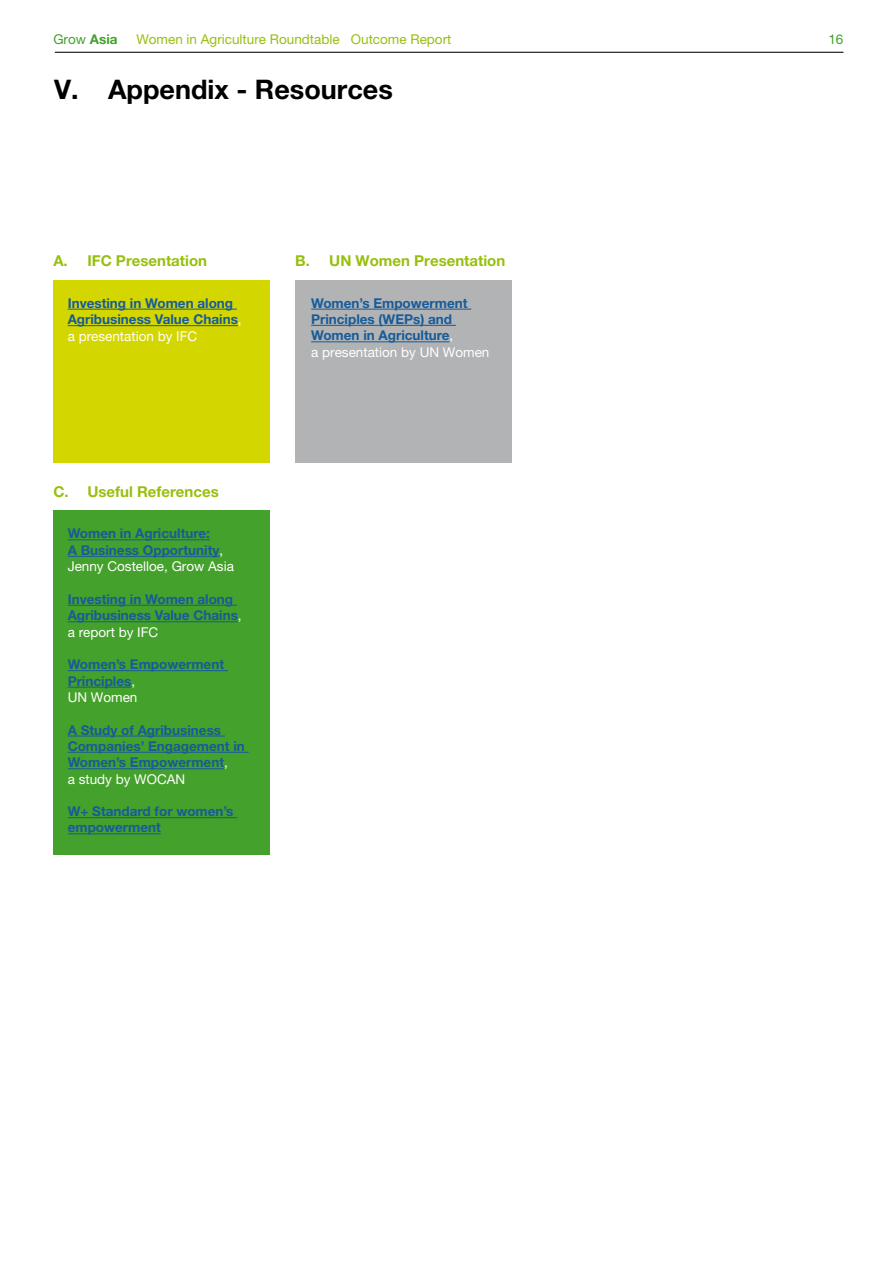
<style>
.page{position:relative;width:893px;height:1263px;background:#fff}
.page>*{position:absolute;margin:0;border:0;box-sizing:border-box;transform-origin:0 0}
.t1{font:700 27px "Helvetica Neue LT Std";color:#000}
.t2{font:700 15px "Helvetica Neue LT Std";color:#97bf0d}
.t3{font:700 13.5px/16.5px "Helvetica Neue LT Std";color:#165b9a}
.t4{font:13.5px "Helvetica Neue LT Std";color:#97bf0d}
.t5{font:13.5px "Helvetica Neue LT Std";color:#44a12b}
.s1{font-weight:700}
.s2{font-weight:400;color:#fff}
</style>
<div class="page">
<hr style="left:55px;top:52px;width:788px;height:1px;background:#000">
<div style="left:53px;top:280px;width:217px;height:182px;background:#d4d600"></div>
<div style="left:53px;top:510px;width:217px;height:345px;background:#44a12b"></div>
<div style="left:295px;top:280px;width:217px;height:182px;background:#b1b3b4"></div>
<hr style="left:68px;top:539px;width:142px;height:1px;background:#165b9a">
<hr style="left:68px;top:556px;width:151px;height:1px;background:#165b9a">
<hr style="left:68px;top:605px;width:169px;height:1px;background:#165b9a">
<hr style="left:68px;top:621px;width:170px;height:1px;background:#165b9a">
<hr style="left:68px;top:670px;width:160px;height:1px;background:#165b9a">
<hr style="left:68px;top:687px;width:63px;height:1px;background:#165b9a">
<hr style="left:68px;top:736px;width:157px;height:1px;background:#165b9a">
<hr style="left:68px;top:752px;width:181px;height:1px;background:#165b9a">
<hr style="left:68px;top:768px;width:156px;height:1px;background:#165b9a">
<hr style="left:68px;top:817px;width:169px;height:1px;background:#165b9a">
<hr style="left:68px;top:833px;width:93px;height:1px;background:#165b9a">
<hr style="left:311px;top:309px;width:160px;height:1px;background:#165b9a">
<hr style="left:311px;top:325px;width:145px;height:1px;background:#165b9a">
<hr style="left:311px;top:341px;width:139px;height:1px;background:#165b9a">
<hr style="left:68px;top:309px;width:169px;height:1px;background:#165b9a">
<hr style="left:68px;top:325px;width:170px;height:1px;background:#165b9a">
<p class="t5" style="left:53px;top:31px;width:66px">Grow <span class="s1">Asia</span></p>
<p class="t4" style="left:136px;top:31px;width:317px">Women in Agriculture Roundtable Outcome Report</p>
<p class="t5" style="left:828px;top:31px;width:17px">16</p>
<h1 class="t1" style="left:54px;top:73px;width:340px">V. Appendix - Resources</h1>
<p class="t2" style="left:53px;top:251px;width:155px">A. IFC Presentation</p>
<p class="t3" style="left:68px;top:294px;width:175px">Investing in Women along<br>Agribusiness Value Chains<span class="s2">, a presentation by IFC</span></p>
<p class="t2" style="left:53px;top:482px;width:167px">C. Useful References</p>
<p class="t3" style="left:68px;top:525px;width:168px">Women in Agriculture:<br>A Business Opportunity<span class="s2">,<br>Jenny Costelloe, Grow Asia</span></p>
<p class="t3" style="left:68px;top:590px;width:175px">Investing in Women along<br>Agribusiness Value Chains<span class="s2">, a report by IFC</span></p>
<p class="t3" style="left:68px;top:656px;width:158px">Women’s Empowerment<br>Principles<span class="s2">,<br>UN Women</span></p>
<p class="t3" style="left:68px;top:721px;width:179px">A Study of Agribusiness<br>Companies’ Engagement in<br>Women’s Empowerment<span class="s2">,<br>a study by WOCAN</span></p>
<p class="t3" style="left:68px;top:803px;width:167px">W+ Standard for women’s empowerment</p>
<p class="t2" style="left:295px;top:251px;width:212px">B. UN Women Presentation</p>
<p class="t3" style="left:311px;top:294px;width:180px">Women’s Empowerment<br>Principles (WEPs) and<br>Women in Agriculture<span class="s2">,<br>a presentation by UN Women</span></p>
</div>
